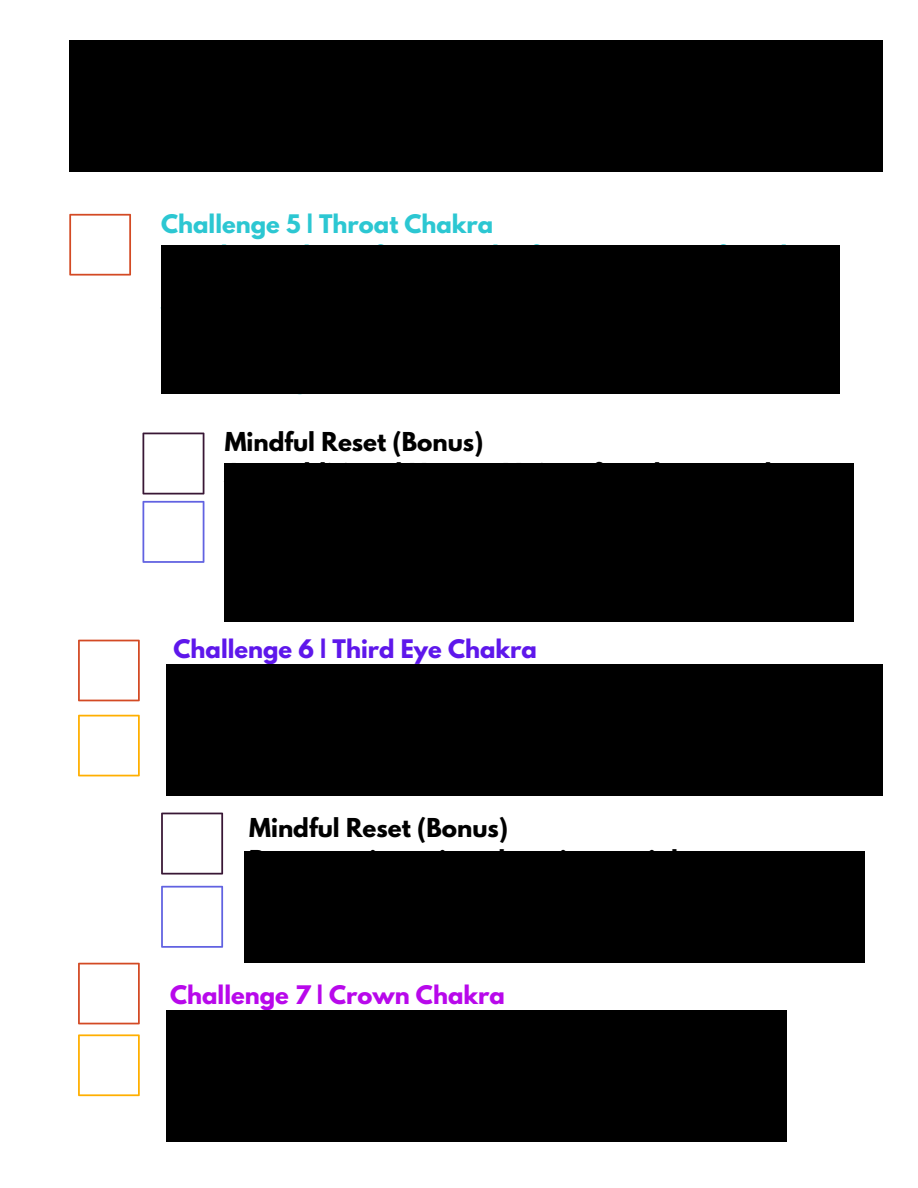
<style>
.page{position:relative;width:918px;height:1188px;background:#fff}
.page>*{position:absolute;margin:0;border:0;box-sizing:border-box;transform-origin:0 0}
.t1{font:700 23.1px "League Spartan";color:#000}
.t2{font:700 22.65px "League Spartan";color:#5e17eb}
.t3{font:700 22.65px "League Spartan";color:#2cc7d2}
.t4{font:700 22.65px "League Spartan";color:#b808eb}
</style>
<div class="page">
<svg style="left:69px;top:214px;width:62px;height:62px"></svg>
<svg style="left:78px;top:640px;width:62px;height:61px"></svg>
<svg style="left:78px;top:715px;width:62px;height:61px"></svg>
<svg style="left:78px;top:963px;width:62px;height:61px"></svg>
<svg style="left:78px;top:1034px;width:62px;height:62px"></svg>
<svg style="left:143px;top:433px;width:61px;height:61px"></svg>
<svg style="left:143px;top:501px;width:61px;height:62px"></svg>
<svg style="left:161px;top:813px;width:62px;height:61px"></svg>
<svg style="left:161px;top:886px;width:62px;height:62px"></svg>
<div style="left:69px;top:41px;width:814px;height:131px;background:#000"></div>
<div style="left:161px;top:245px;width:679px;height:149px;background:#000"></div>
<div style="left:225px;top:463px;width:629px;height:159px;background:#000"></div>
<div style="left:166px;top:664px;width:717px;height:131px;background:#000"></div>
<div style="left:244px;top:851px;width:621px;height:112px;background:#000"></div>
<div style="left:166px;top:1010px;width:620px;height:131px;background:#000"></div>
<p class="t3" style="left:161px;top:212px;width:334px">Challenge 5 | Throat Chakra</p>
<p class="t1" style="left:225px;top:430px;width:260px">Mindful Reset (Bonus)</p>
<p class="t2" style="left:174px;top:638px;width:365px">Challenge 6 | Third Eye Chakra</p>
<p class="t1" style="left:249px;top:817px;width:260px">Mindful Reset (Bonus)</p>
<p class="t4" style="left:170px;top:984px;width:336px">Challenge 7 | Crown Chakra</p>
</div>
